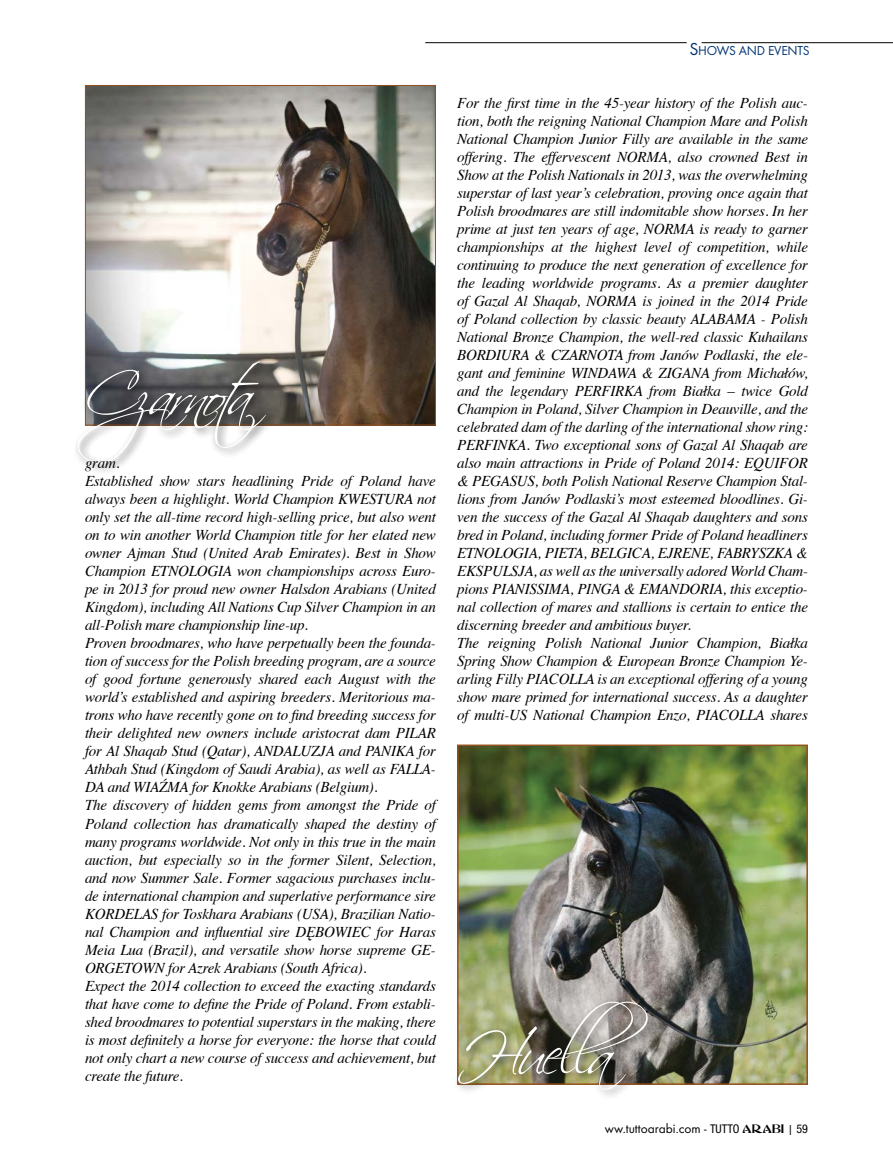
<style>
.page{position:relative;width:893px;height:1170px;background:#fff}
.page>*{position:absolute;margin:0;border:0;box-sizing:border-box;transform-origin:0 0}
.t1{font:60px "Scriptina";letter-spacing:-.125em;color:#fff}
.t2{font:60px "Scriptina";letter-spacing:-.08em;color:#fff}
.t3{font:italic 15px/18px "Times";letter-spacing:-.015em;color:#000}
.t4{font:13.5px "Futura T";color:#000}
.t5{font:13.5px "Futura T";letter-spacing:-.015em;color:#003375}
.s1{font-size:18px}
.s2{font-family:"Helvetica Neue";font-stretch:condensed;font-size:12px}
.s3{font-family:"Abbess";font-size:12px}
.s4{font-size:12px}
</style>
<div class="page">
<hr style="left:702px;top:42px;width:191px;height:1px;background:#000">
<hr style="left:425px;top:42px;width:262px;height:1px;background:#000">
<img style="left:87px;top:87px;width:347px;height:336px">
<img style="left:460px;top:747px;width:345px;height:334px">
<div style="left:457px;top:744px;width:351px;height:340px;border:2px solid #95511e"></div>
<div style="left:73px;top:357px;width:203px;height:117px;background:#000;opacity:.75"></div>
<div style="left:453px;top:996px;width:205px;height:104px;background:#000;opacity:.75"></div>
<h1 class="t1" style="left:85px;top:359px;width:177px">Czarnota</h1>
<p class="t3" style="left:85px;top:453px;width:352px">gram.<br>Established show stars headlining Pride of Poland have always been a highlight. World Champion KWESTURA not only set the all-time record high-selling price, but also went on to win another World Champion title for her elated new owner Ajman Stud (United Arab Emirates). Best in Show Champion ETNOLOGIA won championships across Euro&shy;pe in 2013 for proud new owner Halsdon Arabians (United Kingdom), including All Nations Cup Silver Champion in an all-Polish mare championship line-up.<br>Proven broodmares, who have perpetually been the founda&shy;tion of success for the Polish breeding program, are a source of good fortune generously shared each August with the world’s established and aspiring breeders. Meritorious ma&shy;trons who have recently gone on to find breeding success for their delighted new owners include aristocrat dam PILAR for Al Shaqab Stud (Qatar), ANDALUZJA and PANIKA for Athbah Stud (Kingdom of Saudi Arabia), as well as FALLA-DA and WIAŹMA for Knokke Arabians (Belgium).<br>The discovery of hidden gems from amongst the Pride of Poland collection has dramatically shaped the destiny of many programs worldwide. Not only in this true in the main auction, but especially so in the former Silent, Selection, and now Summer Sale. Former sagacious purchases inclu&shy;de international champion and superlative performance sire KORDELAS for Toskhara Arabians (USA), Brazilian Natio&shy;nal Champion and influential sire DĘBOWIEC for Haras Meia Lua (Brazil), and versatile show horse supreme GE-ORGETOWN for Azrek Arabians (South Africa).<br>Expect the 2014 collection to exceed the exacting standards that have come to define the Pride of Poland. From establi&shy;shed broodmares to potential superstars in the making, there is most definitely a horse for everyone: the horse that could not only chart a new course of success and achievement, but create the future.</p>
<p class="t5" style="left:689px;top:43px;width:122px"><span class="s1">S</span>HOWS AND EVENTS</p>
<p class="t3" style="left:457px;top:93px;width:352px">For the first time in the 45-year history of the Polish auc&shy;tion, both the reigning National Champion Mare and Polish National Champion Junior Filly are available in the same offering. The effervescent NORMA, also crowned Best in Show at the Polish Nationals in 2013, was the overwhelming superstar of last year’s celebration, proving once again that Polish broodmares are still indomitable show horses. In her prime at just ten years of age, NORMA is ready to garner championships at the highest level of competition, while continuing to produce the next generation of excellence for the leading worldwide programs. As a premier daughter of Gazal Al Shaqab, NORMA is joined in the 2014 Pride of Poland collection by classic beauty ALABAMA - Polish National Bronze Champion, the well-red classic Kuhailans BORDIURA &amp; CZARNOTA from Janów Podlaski, the ele&shy;gant and feminine WINDAWA &amp; ZIGANA from Michałów, and the legendary PERFIRKA from Białka – twice Gold Champion in Poland, Silver Champion in Deauville, and the celebrated dam of the darling of the international show ring:<br>PERFINKA. Two exceptional sons of Gazal Al Shaqab are also main attractions in Pride of Poland 2014: EQUIFOR &amp; PEGASUS, both Polish National Reserve Champion Stal&shy;lions from Janów Podlaski’s most esteemed bloodlines. Gi&shy;ven the success of the Gazal Al Shaqab daughters and sons bred in Poland, including former Pride of Poland headliners ETNOLOGIA, PIETA, BELGICA, EJRENE, FABRYSZKA &amp; EKSPULSJA, as well as the universally adored World Cham&shy;pions PIANISSIMA, PINGA &amp; EMANDORIA, this exceptio&shy;nal collection of mares and stallions is certain to entice the discerning breeder and ambitious buyer.<br>The reigning Polish National Junior Champion, Białka Spring Show Champion &amp; European Bronze Champion Ye&shy;arling Filly PIACOLLA is an exceptional offering of a young show mare primed for international success. As a daughter of multi-US National Champion Enzo, PIACOLLA shares</p>
<h1 class="t2" style="left:457px;top:1018px;width:193px">Huella</h1>
<p class="t4" style="left:605px;top:1120px;width:205px">ww.tuttoarabi.com - <span class="s2">TUTTO</span> <span class="s3">ARABI</span> <span class="s4">|</span> <span class="s2">59</span></p>
</div>
